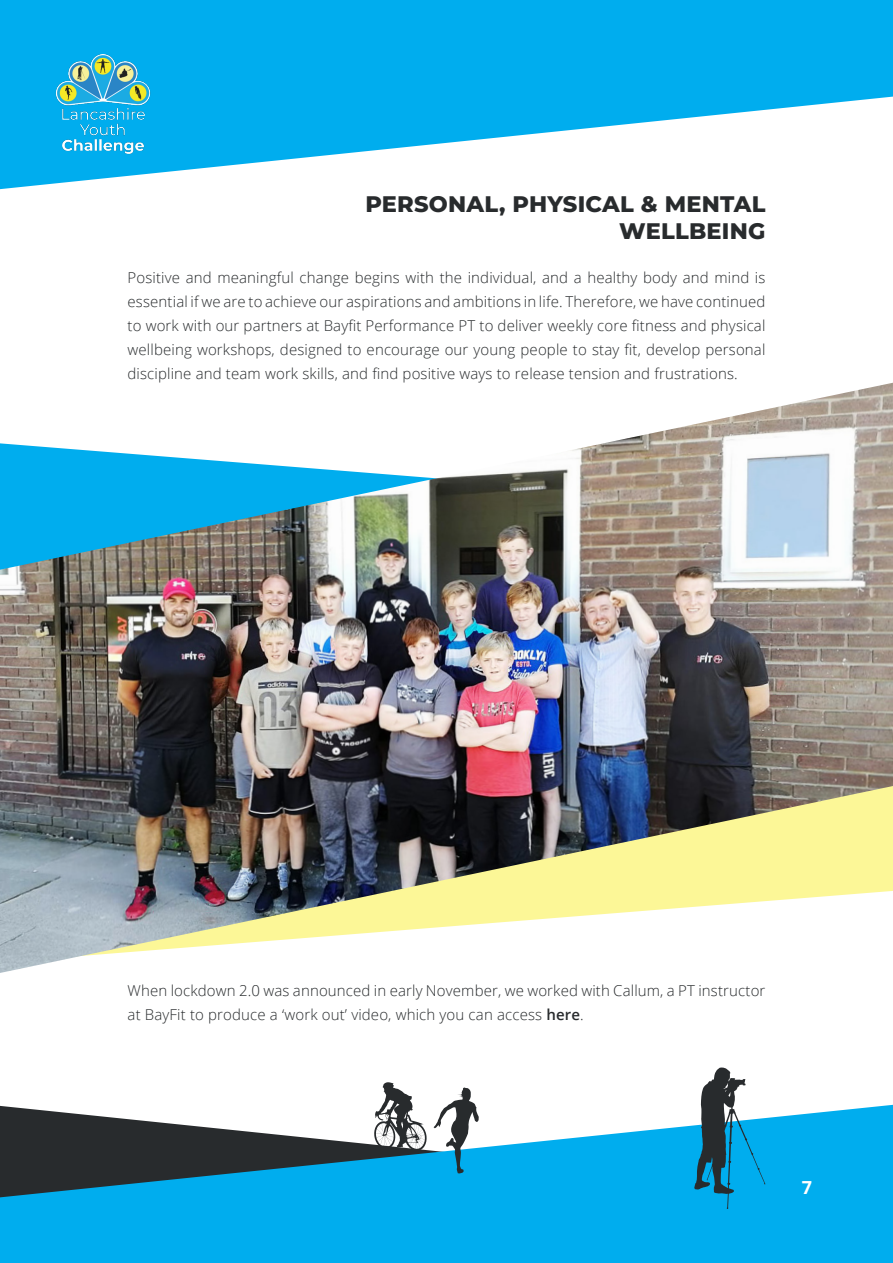
<style>
.page{position:relative;width:893px;height:1263px;background:#fff}
.page>*{position:absolute;margin:0;border:0;box-sizing:border-box;transform-origin:0 0}
.t1{font:800 22.5px/27px "Montserrat";letter-spacing:.01em;color:#282b2d;text-align:right}
.t2{font:700 18px "Open Sans";color:#fff}
.t3{font:300 15px/24px "Open Sans";letter-spacing:.01em;color:#282b2d;text-align:justify}
.s1{font-weight:600}
</style>
<div class="page">
<img style="left:0;top:383px;width:893px;height:590px">
<svg style="left:0;top:0;width:893px;height:189px;fill:#00adee"></svg>
<img style="left:54px;top:55px;width:98px;height:105px">
<svg style="left:0;top:1105px;width:893px;height:158px;background:#25a2d1"></svg>
<svg style="left:373px;top:1082px;width:55px;height:69px"></svg>
<svg style="left:694px;top:1067px;width:72px;height:142px"></svg>
<svg style="left:434px;top:1087px;width:45px;height:86px"></svg>
<p class="t1" style="left:365px;top:189px;width:402px">PERSONAL, PHYSICAL &amp; MENTAL<br>WELLBEING</p>
<p class="t3" style="left:128px;top:265px;width:639px">Positive and meaningful change begins with the individual, and a healthy body and mind is essential if we are to achieve our aspirations and ambitions in life. Therefore, we have continued to work with our partners at Bayfit Performance PT to deliver weekly core fitness and physical wellbeing workshops, designed to encourage our young people to stay fit, develop personal discipline and team work skills, and find positive ways to release tension and frustrations.</p>
<p class="t3" style="left:128px;top:978px;width:639px">When lockdown 2.0 was announced in early November, we worked with Callum, a PT instructor at BayFit to produce a ‘work out’ video, which you can access <span class="s1">here</span>.</p>
<p class="t2" style="left:802px;top:1175px;width:12px">7</p>
</div>
